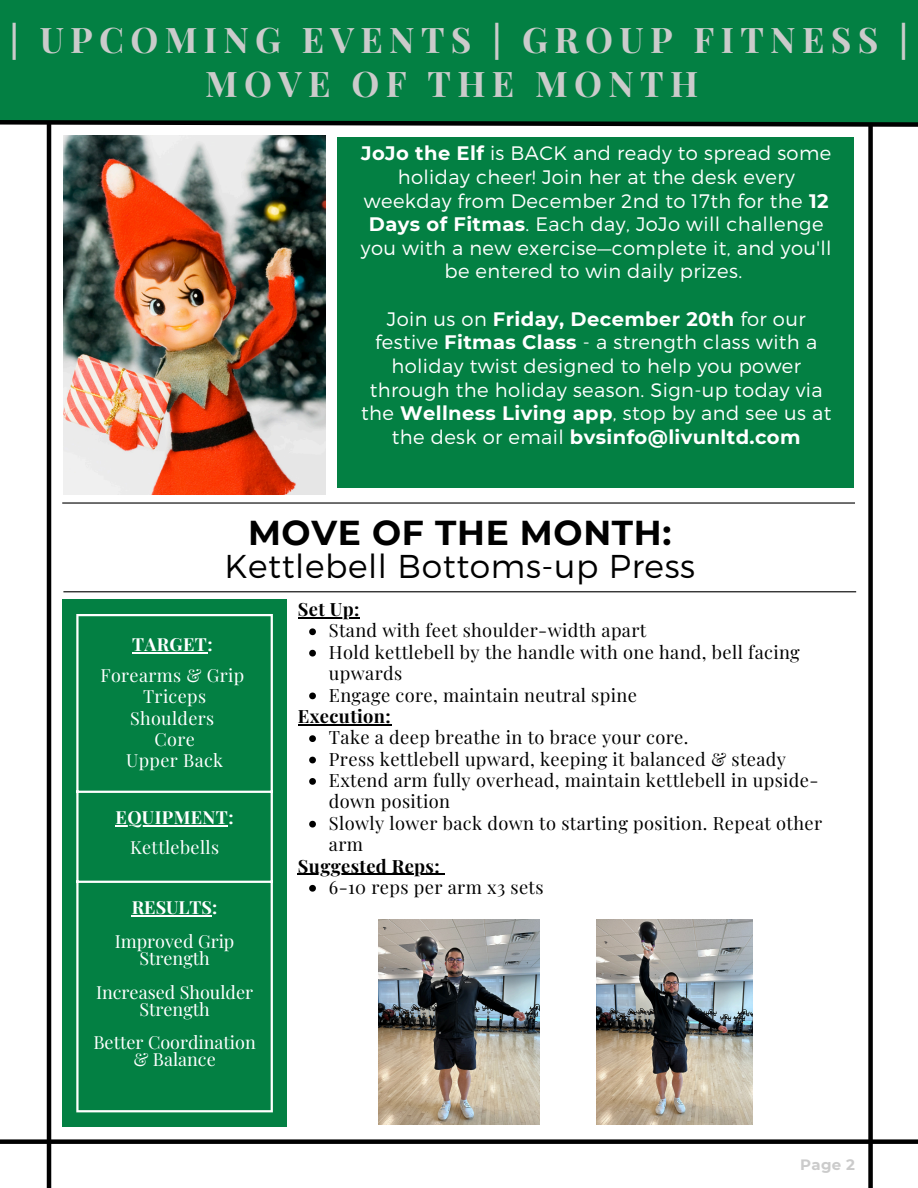
<style>
.page{position:relative;width:918px;height:1188px;background:#fff}
.page>*{position:absolute;margin:0;border:0;box-sizing:border-box;transform-origin:0 0}
.t1{font:700 35.25px/43.8px "Playfair Display";letter-spacing:.18em;color:#cbcbcb;text-align:center}
.t2{font:700 34.5px "Montserrat";letter-spacing:.02em;color:#000}
.t3{font:300 33px "Montserrat";letter-spacing:.02em;color:#000}
.t4{font:300 19.5px/23.7px "Montserrat";letter-spacing:.02em;color:#fff;text-align:center}
.t5{font:18.3px/21.3px "Playfair Display";letter-spacing:.02em;color:#000}
.t6{font:700 18.3px "Playfair Display";letter-spacing:.02em;color:#000}
.t7{font:18px/16.8px "Playfair Display";color:#fff;text-align:center}
.t8{font:18px/21.3px "Playfair Display";letter-spacing:.02em;color:#fff;text-align:center}
.t9{font:700 18px "Playfair Display";letter-spacing:.02em;color:#fff}
.t10{font:700 18px "Playfair Display";color:#fff}
.t11{font:700 15px "Montserrat";color:#cbcbcb}
.s1{font-weight:700}
</style>
<div class="page">
<div style="left:0;top:0;width:918px;height:123px;background:#038043"></div>
<svg style="left:0;top:120px;width:918px;height:9px"></svg>
<hr style="left:47px;top:122px;width:4px;height:1066px;background:#000">
<div style="left:0;top:1139px;width:918px;height:5px;background:#000"></div>
<div style="left:868px;top:125px;width:5px;height:1063px;background:#000"></div>
<div style="left:337px;top:137px;width:517px;height:351px;background:#038043"></div>
<div style="left:62px;top:599px;width:225px;height:528px;background:#038043"></div>
<hr style="left:132px;top:653px;width:75px;height:1px;background:#fff">
<hr style="left:116px;top:825px;width:112px;height:2px;background:#fff">
<hr style="left:132px;top:916px;width:80px;height:1px;background:#fff">
<hr style="left:76px;top:616px;width:3px;height:494px;background:#fff">
<hr style="left:271px;top:616px;width:2px;height:494px;background:#fff">
<hr style="left:76px;top:614px;width:197px;height:2px;background:#fff">
<hr style="left:76px;top:791px;width:197px;height:2px;background:#fff">
<hr style="left:76px;top:881px;width:197px;height:2px;background:#fff">
<hr style="left:76px;top:1110px;width:197px;height:2px;background:#fff">
<img style="left:378px;top:920px;width:161px;height:205px">
<img style="left:596px;top:920px;width:157px;height:205px">
<img style="left:63px;top:135px;width:263px;height:359px">
<hr style="left:298px;top:617px;width:62px;height:1px;background:#000">
<svg style="left:309px;top:628px;width:7px;height:7px"></svg>
<svg style="left:309px;top:650px;width:7px;height:7px"></svg>
<svg style="left:309px;top:693px;width:7px;height:6px"></svg>
<hr style="left:298px;top:724px;width:93px;height:1px;background:#000">
<svg style="left:309px;top:735px;width:7px;height:7px"></svg>
<svg style="left:309px;top:757px;width:7px;height:6px"></svg>
<svg style="left:309px;top:778px;width:7px;height:7px"></svg>
<svg style="left:309px;top:821px;width:7px;height:7px"></svg>
<hr style="left:298px;top:874px;width:142px;height:1px;background:#000">
<svg style="left:309px;top:885px;width:7px;height:7px"></svg>
<hr style="left:62px;top:502px;width:793px;height:2px;background:#000">
<hr style="left:63px;top:591px;width:793px;height:1px;background:#000">
<p class="t1" style="left:10px;top:17px;width:900px">| UPCOMING EVENTS | GROUP FITNESS |<br>MOVE OF THE MONTH</p>
<p class="t4" style="left:361px;top:141px;width:472px"><span class="s1">JoJo the Elf</span> is BACK and ready to spread some holiday cheer! Join her at the desk every weekday from December 2nd to 17th for the <span class="s1">12<br>Days of Fitmas</span>. Each day, JoJo will challenge you with a new exercise—complete it, and you'll be entered to win daily prizes.</p>
<p class="t4" style="left:361px;top:306px;width:472px">Join us on <span class="s1">Friday, December 20th</span> for our festive <span class="s1">Fitmas Class</span> - a strength class with a holiday twist designed to help you power through the holiday season. Sign-up today via the <span class="s1">Wellness Living app</span>, stop by and see us at the desk or email <span class="s1">bvsinfo@livunltd.com</span></p>
<h3 class="t2" style="left:248px;top:511px;width:425px">MOVE OF THE MONTH:</h3>
<h3 class="t3" style="left:224px;top:545px;width:472px">Kettlebell Bottoms-up Press</h3>
<p class="t9" style="left:132px;top:632px;width:82px">TARGET:</p>
<p class="t8" style="left:100px;top:664px;width:145px">Forearms &amp; Grip<br>Triceps<br>Shoulders<br>Core<br>Upper Back</p>
<p class="t9" style="left:116px;top:805px;width:119px">EQUIPMENT:</p>
<p class="t8" style="left:130px;top:835px;width:91px">Kettlebells</p>
<p class="t10" style="left:132px;top:895px;width:87px">RESULTS:</p>
<p class="t7" style="left:115px;top:932px;width:121px">Improved Grip<br>Strength</p>
<p class="t7" style="left:96px;top:983px;width:159px">Increased Shoulder<br>Strength</p>
<p class="t7" style="left:93px;top:1034px;width:164px">Better Coordination &amp; Balance</p>
<p class="t6" style="left:298px;top:596px;width:63px">Set Up:</p>
<h1 class="t5" style="left:329px;top:619px;width:319px">Stand with feet shoulder-width apart</h1>
<p class="t5" style="left:329px;top:641px;width:472px">Hold kettlebell by the handle with one hand, bell facing upwards</p>
<p class="t5" style="left:329px;top:683px;width:310px">Engage core, maintain neutral spine</p>
<p class="t6" style="left:298px;top:703px;width:94px">Execution:</p>
<p class="t5" style="left:329px;top:726px;width:361px">Take a deep breathe in to brace your core.</p>
<h4 class="t5" style="left:329px;top:747px;width:459px">Press kettlebell upward, keeping it balanced &amp; steady</h4>
<h4 class="t5" style="left:329px;top:769px;width:491px">Extend arm fully overhead, maintain kettlebell in upside&shy;down position</h4>
<h4 class="t5" style="left:329px;top:812px;width:495px">Slowly lower back down to starting position. Repeat other arm</h4>
<p class="t6" style="left:298px;top:853px;width:143px">Suggested Reps:</p>
<h2 class="t5" style="left:329px;top:876px;width:216px">6-10 reps per arm x3 sets</h2>
<p class="t11" style="left:800px;top:1156px;width:56px">Page 2</p>
</div>
